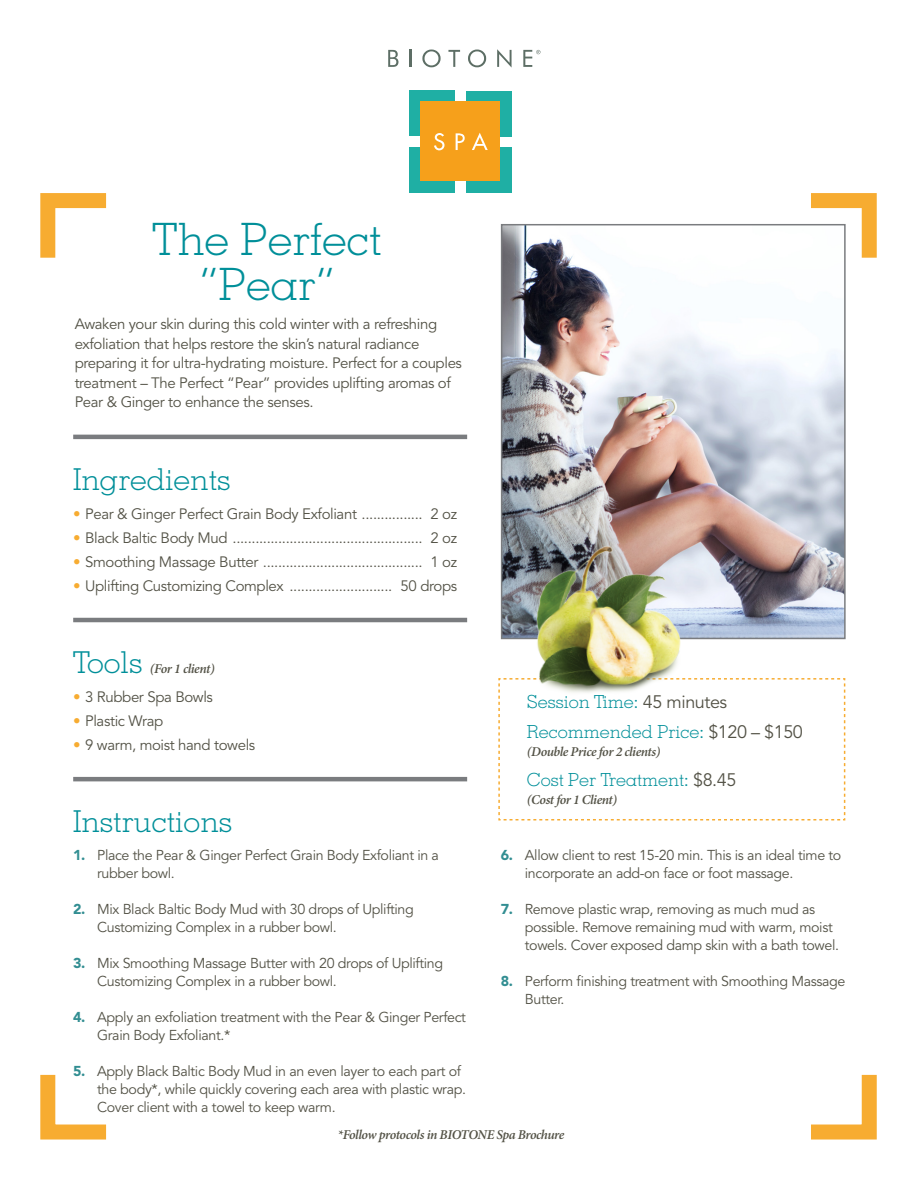
<style>
.page{position:relative;width:918px;height:1188px;background:#fff}
.page>*{position:absolute;margin:0;border:0;box-sizing:border-box;transform-origin:0 0}
.t1{font:300 44.55px "Memphis";color:#008f99}
.t2{font:300 30.15px "Memphis";color:#008f99}
.t3{font:300 18px "Memphis";color:#008f99}
.t4{font:15px/19.5px "Avenir LT Std";letter-spacing:-.025em;color:#535246}
.t5{font:14.25px/18px "Avenir LT Std";letter-spacing:-.025em;color:#535246}
.t6{font:italic 600 13.5px "Minion Pro";letter-spacing:-.035em;color:#535246}
.s1{color:#f7ac31}
.s2{font-weight:900;color:#328e92}
.s3{font-family:"Avenir LT Std";font-weight:400;color:#535246}
</style>
<div class="page">
<hr style="left:73px;top:435px;width:394px;height:4px;background:#7a7c7f">
<hr style="left:73px;top:618px;width:394px;height:4px;background:#7a7c7f">
<hr style="left:73px;top:777px;width:394px;height:4px;background:#7a7c7f">
<svg style="left:811px;top:193px;width:66px;height:65px"></svg>
<svg style="left:40px;top:193px;width:67px;height:65px"></svg>
<svg style="left:811px;top:1074px;width:66px;height:66px"></svg>
<svg style="left:40px;top:1074px;width:67px;height:66px"></svg>
<div style="left:409px;top:91px;width:46px;height:45px;background:#1fafa4"></div>
<div style="left:409px;top:147px;width:46px;height:46px;background:#1fafa4"></div>
<div style="left:466px;top:91px;width:45px;height:46px;background:#1fafa4"></div>
<div style="left:466px;top:147px;width:46px;height:46px;background:#1fafa4"></div>
<div style="left:421px;top:102px;width:79px;height:79px;background:#f6a01b"></div>
<svg style="left:388px;top:50px;width:10px;height:17px"></svg>
<svg style="left:409px;top:50px;width:2px;height:17px"></svg>
<svg style="left:422px;top:50px;width:19px;height:17px"></svg>
<svg style="left:448px;top:50px;width:12px;height:17px"></svg>
<svg style="left:468px;top:50px;width:18px;height:17px"></svg>
<svg style="left:497px;top:49px;width:15px;height:19px"></svg>
<svg style="left:434px;top:133px;width:11px;height:17px"></svg>
<svg style="left:456px;top:133px;width:9px;height:17px"></svg>
<svg style="left:472px;top:133px;width:16px;height:17px"></svg>
<svg style="left:523px;top:50px;width:18px;height:17px"></svg>
<img style="left:504px;top:227px;width:339px;height:409px">
<div style="left:501px;top:224px;width:345px;height:415px;border:2px solid #7a7c7f"></div>
<svg style="left:498px;top:678px;width:348px;height:143px"></svg>
<img style="left:516px;top:533px;width:180px;height:176px">
<p class="t1" style="left:153px;top:212px;width:231px">The Perfect</p>
<p class="t1" style="left:199px;top:257px;width:138px">“Pear”</p>
<p class="t4" style="left:75px;top:315px;width:389px">Awaken your skin during this cold winter with a refreshing exfoliation that helps restore the skin’s natural radiance preparing it for ultra-hydrating moisture. Perfect for a couples treatment – The Perfect “Pear” provides uplifting aromas of Pear &amp; Ginger to enhance the senses.</p>
<p class="t2" style="left:73px;top:461px;width:159px">Ingredients</p>
<p class="t4" style="left:73px;top:504px;width:386px"><span class="s1">•</span> Pear &amp; Ginger Perfect Grain Body Exfoliant ................ 2 oz</p>
<p class="t4" style="left:73px;top:528px;width:386px"><span class="s1">•</span> Black Baltic Body Mud .................................................. 2 oz</p>
<p class="t4" style="left:73px;top:552px;width:386px"><span class="s1">•</span> Smoothing Massage Butter .......................................... 1 oz</p>
<p class="t4" style="left:73px;top:576px;width:386px"><span class="s1">•</span> Uplifting Customizing Complex ........................... 50 drops</p>
<p class="t2" style="left:73px;top:644px;width:71px">Tools</p>
<p class="t6" style="left:150px;top:661px;width:66px">(For 1 client)</p>
<p class="t4" style="left:73px;top:687px;width:141px"><span class="s1">•</span> 3 Rubber Spa Bowls</p>
<p class="t4" style="left:73px;top:711px;width:92px"><span class="s1">•</span> Plastic Wrap</p>
<p class="t4" style="left:73px;top:735px;width:184px"><span class="s1">•</span> 9 warm, moist hand towels</p>
<p class="t2" style="left:73px;top:803px;width:160px">Instructions</p>
<p class="t5" style="left:97px;top:847px;width:343px;text-indent:-24px"><span class="s2">1.</span> Place the Pear &amp; Ginger Perfect Grain Body Exfoliant in a rubber bowl.</p>
<p class="t5" style="left:97px;top:901px;width:318px;text-indent:-24px"><span class="s2">2.</span> Mix Black Baltic Body Mud with 30 drops of Uplifting<br>Customizing Complex in a rubber bowl.</p>
<p class="t5" style="left:97px;top:955px;width:347px;text-indent:-24px"><span class="s2">3.</span> Mix Smoothing Massage Butter with 20 drops of Uplifting<br>Customizing Complex in a rubber bowl.</p>
<p class="t5" style="left:97px;top:1009px;width:370px;text-indent:-24px"><span class="s2">4.</span> Apply an exfoliation treatment with the Pear &amp; Ginger Perfect<br>Grain Body Exfoliant.*</p>
<p class="t5" style="left:97px;top:1063px;width:370px;text-indent:-24px"><span class="s2">5.</span> Apply Black Baltic Body Mud in an even layer to each part of the body*, while quickly covering each area with plastic wrap.<br>Cover client with a towel to keep warm.</p>
<p class="t3" style="left:527px;top:691px;width:202px">Session Time: <span class="s3">45 minutes</span></p>
<p class="t3" style="left:527px;top:721px;width:278px">Recommended Price: <span class="s3">$120 – $150</span></p>
<p class="t6" style="left:527px;top:744px;width:135px">(Double Price for 2 clients)</p>
<p class="t3" style="left:527px;top:769px;width:211px">Cost Per Treatment: <span class="s3">$8.45</span></p>
<p class="t6" style="left:527px;top:792px;width:92px">(Cost for 1 Client)</p>
<p class="t5" style="left:525px;top:847px;width:318px;text-indent:-24px"><span class="s2">6.</span> Allow client to rest 15-20 min. This is an ideal time to incorporate an add-on face or foot massage.</p>
<p class="t5" style="left:525px;top:901px;width:316px;text-indent:-24px"><span class="s2">7.</span> Remove plastic wrap, removing as much mud as possible. Remove remaining mud with warm, moist towels. Cover exposed damp skin with a bath towel.</p>
<p class="t5" style="left:525px;top:973px;width:322px;text-indent:-24px"><span class="s2">8.</span> Perform finishing treatment with Smoothing Massage<br>Butter.</p>
<p class="t6" style="left:338px;top:1126px;width:228px">*Follow protocols in BIOTONE Spa Brochure</p>
</div>
